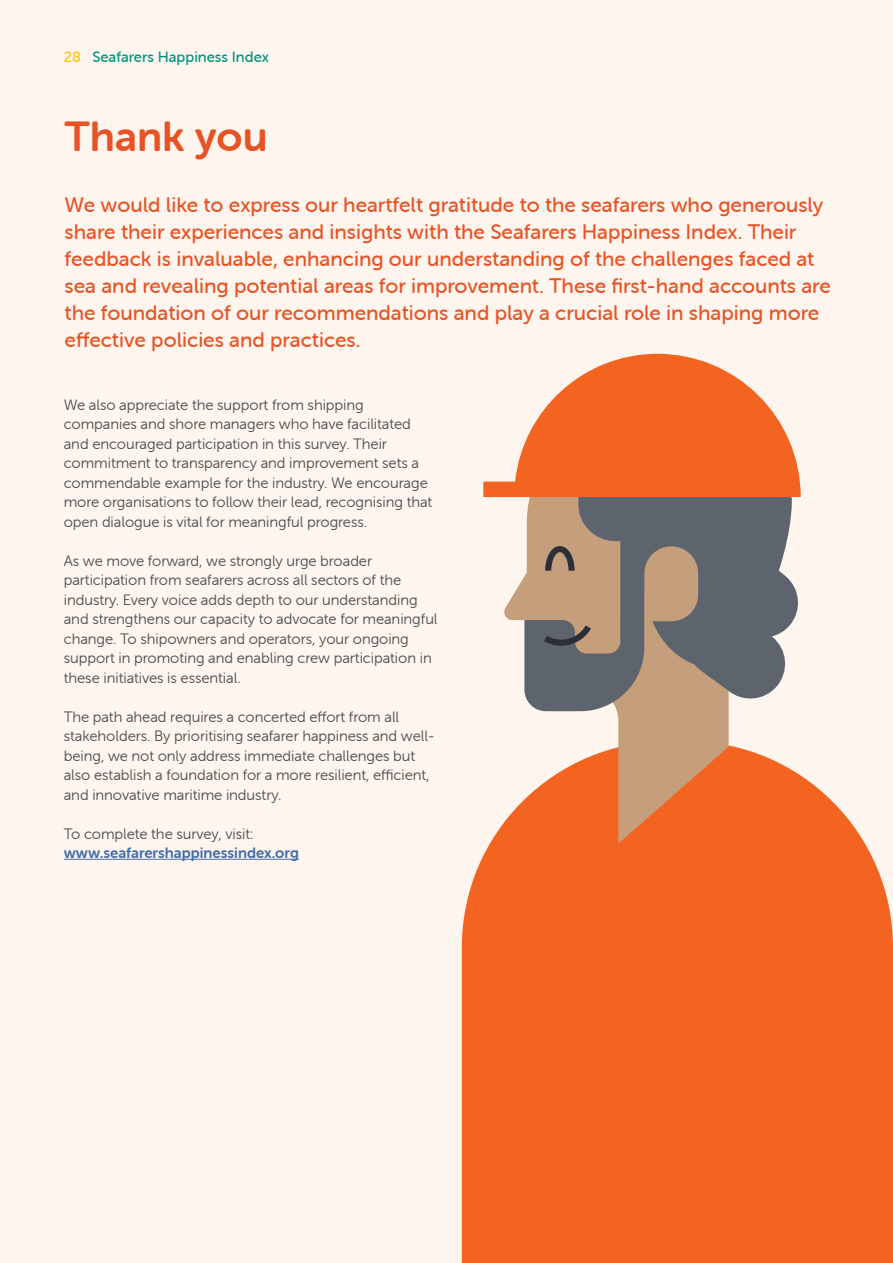
<style>
.page{position:relative;width:893px;height:1263px;background:#fef5ef}
.page>*{position:absolute;margin:0;border:0;box-sizing:border-box;transform-origin:0 0}
.Main_Headers{font:42px "Museo Sans Rounded 700";color:#e85324}
.Sub_Headers{font:21px/27px "Museo Sans Rounded 500";color:#e85324}
.Body{font:15px/19.5px "Museo Sans Rounded 300";letter-spacing:-.005em;color:#4b4c4d}
.Body-2{font:15px/19.5px "Museo Sans Rounded 700";color:#436da8}
.t1{font:15px "Museo Sans Rounded 500";color:#00947b}
.s1{color:#fec210}
.s2{font-family:"Museo Sans Rounded 300";color:#4b4c4d}
</style>
<div class="page">
<div style="left:462px;top:757px;width:431px;height:506px;background:#f36421"></div>
<svg style="left:502px;top:497px;width:264px;height:346px"></svg>
<svg style="left:524px;top:497px;width:276px;height:214px;background:#8c827c"></svg>
<svg style="left:544px;top:625px;width:47px;height:21px"></svg>
<svg style="left:545px;top:546px;width:30px;height:25px"></svg>
<svg style="left:483px;top:354px;width:318px;height:143px;fill:#f36421"></svg>
<hr style="left:64px;top:859px;width:235px;height:1px;background:#436da8">
<p class="t1" style="left:64px;top:49px;width:207px"><span class="s1">28</span> Seafarers Happiness Index</p>
<p class="Main_Headers" style="left:65px;top:113px;width:204px">Thank you</p>
<p class="Sub_Headers" style="left:65px;top:191px;width:768px">We would like to express our heartfelt gratitude to the seafarers who generously share their experiences and insights with the Seafarers Happiness Index. Their feedback is invaluable, enhancing our understanding of the challenges faced at sea and revealing potential areas for improvement. These first-hand accounts are the foundation of our recommendations and play a crucial role in shaping more effective policies and practices.</p>
<p class="Body" style="left:64px;top:395px;width:370px">We also appreciate the support from shipping companies and shore managers who have facilitated and encouraged participation in this survey. Their commitment to transparency and improvement sets a commendable example for the industry. We encourage more organisations to follow their lead, recognising that open dialogue is vital for meaningful progress.</p>
<p class="Body" style="left:64px;top:551px;width:375px">As we move forward, we strongly urge broader participation from seafarers across all sectors of the industry. Every voice adds depth to our understanding and strengthens our capacity to advocate for meaningful change. To shipowners and operators, your ongoing support in promoting and enabling crew participation in these initiatives is essential.</p>
<p class="Body" style="left:64px;top:707px;width:372px">The path ahead requires a concerted effort from all stakeholders. By prioritising seafarer happiness and well&shy;being, we not only address immediate challenges but also establish a foundation for a more resilient, efficient, and innovative maritime industry.</p>
<p class="Body-2" style="left:64px;top:824px;width:237px"><span class="s2">To complete the survey, visit: </span>www.seafarershappinessindex.org</p>
</div>
